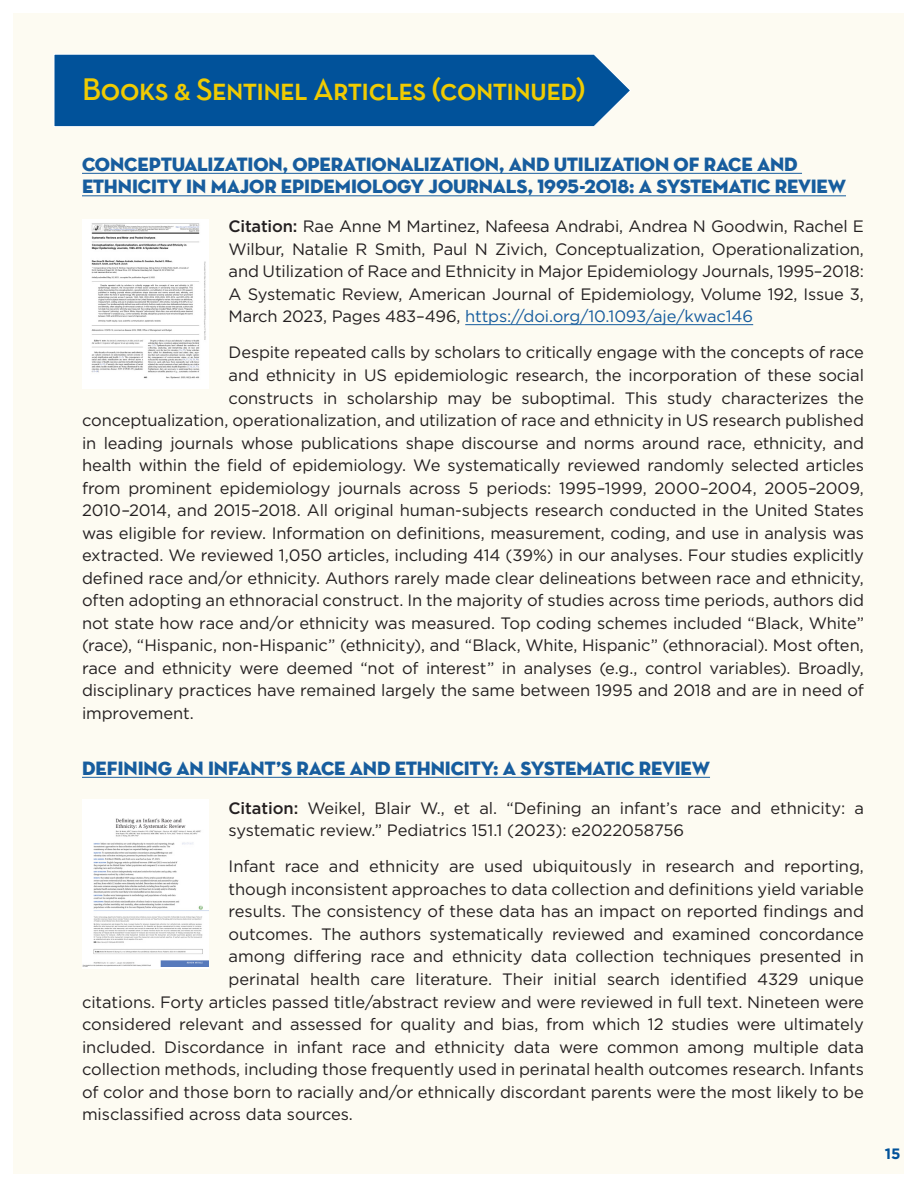
<style>
.page{position:relative;width:918px;height:1188px;background:#fff}
.page>*{position:absolute;margin:0;border:0;box-sizing:border-box;transform-origin:0 0}
.t1{font:31.5px "Neutra Text Demi SC";letter-spacing:-.03em;color:#f0cb02}
.t2{font:19.5px/22.5px "Neutra Disp Titling";letter-spacing:-.01em;color:#175d9e}
.t3{font:16.5px/22.5px "Gotham";letter-spacing:-.005em;color:#231f20;text-align:justify}
.t4{font:700 15px "Gotham";color:#01529a}
.s1{font-weight:500}
.s2{color:#175d9e}
</style>
<div class="page">
<div style="left:14px;top:14px;width:890px;height:1160px;background:#fdfbf2"></div>
<div style="left:54px;top:54px;width:577px;height:73px;background:#01529a"></div>
<hr style="left:82px;top:173px;width:720px;height:1px;background:#175d9e">
<hr style="left:82px;top:196px;width:764px;height:1px;background:#175d9e">
<hr style="left:465px;top:324px;width:288px;height:1px;background:#175d9e">
<hr style="left:82px;top:777px;width:628px;height:1px;background:#175d9e">
<div style="left:82px;top:220px;width:126px;height:169px;background:#fff"></div>
<img style="left:91px;top:223px;width:115px;height:156px">
<img style="left:82px;top:800px;width:126px;height:167px">
<h1 class="t1" style="left:82px;top:70px;width:505px">Books &amp; Sentinel Articles (continued)</h1>
<h3 class="t2" style="left:82px;top:153px;width:766px">CONCEPTUALIZATION, OPERATIONALIZATION, AND UTILIZATION OF RACE AND<br>ETHNICITY IN MAJOR EPIDEMIOLOGY JOURNALS, 1995-2018: A SYSTEMATIC REVIEW</h3>
<p class="t3" style="left:228px;top:215px;width:637px"><span class="s1">Citation:</span> Rae Anne M Martinez, Nafeesa Andrabi, Andrea N Goodwin, Rachel E Wilbur, Natalie R Smith, Paul N Zivich, Conceptualization, Operationalization, and Utilization of Race and Ethnicity in Major Epidemiology Journals, 1995–2018:<br>A Systematic Review, American Journal of Epidemiology, Volume 192, Issue 3, March 2023, Pages 483–496, <span class="s2">https://doi.org/10.1093/aje/kwac146</span></p>
<p class="t3" style="left:229px;top:341px;width:637px">Despite repeated calls by scholars to critically engage with the concepts of race</p>
<p class="t3" style="left:229px;top:364px;width:637px">and ethnicity in US epidemiologic research, the incorporation of these social</p>
<p class="t3" style="left:229px;top:386px;width:637px">constructs in scholarship may be suboptimal. This study characterizes the</p>
<p class="t3" style="left:82px;top:409px;width:783px">conceptualization, operationalization, and utilization of race and ethnicity in US research published</p>
<p class="t3" style="left:82px;top:431px;width:783px">in leading journals whose publications shape discourse and norms around race, ethnicity, and</p>
<p class="t3" style="left:82px;top:454px;width:783px">health within the field of epidemiology. We systematically reviewed randomly selected articles</p>
<p class="t3" style="left:82px;top:476px;width:783px">from prominent epidemiology journals across 5 periods: 1995–1999, 2000–2004, 2005–2009,</p>
<p class="t3" style="left:82px;top:499px;width:783px">2010–2014, and 2015–2018. All original human-subjects research conducted in the United States</p>
<p class="t3" style="left:82px;top:521px;width:784px">was eligible for review. Information on definitions, measurement, coding, and use in analysis was</p>
<p class="t3" style="left:82px;top:544px;width:783px">extracted. We reviewed 1,050 articles, including 414 (39%) in our analyses. Four studies explicitly</p>
<p class="t3" style="left:82px;top:566px;width:783px">defined race and/or ethnicity. Authors rarely made clear delineations between race and ethnicity,</p>
<p class="t3" style="left:82px;top:589px;width:784px">often adopting an ethnoracial construct. In the majority of studies across time periods, authors did</p>
<p class="t3" style="left:82px;top:611px;width:784px">not state how race and/or ethnicity was measured. Top coding schemes included “Black, White”</p>
<p class="t3" style="left:82px;top:634px;width:784px">(race), “Hispanic, non-Hispanic” (ethnicity), and “Black, White, Hispanic” (ethnoracial). Most often,</p>
<p class="t3" style="left:82px;top:656px;width:783px">race and ethnicity were deemed “not of interest” in analyses (e.g., control variables). Broadly,</p>
<p class="t3" style="left:82px;top:679px;width:783px">disciplinary practices have remained largely the same between 1995 and 2018 and are in need of</p>
<p class="t3" style="left:82px;top:701px;width:113px">improvement.</p>
<h3 class="t2" style="left:82px;top:757px;width:630px">DEFINING AN INFANT’S RACE AND ETHNICITY: A SYSTEMATIC REVIEW</h3>
<p class="t3" style="left:229px;top:797px;width:637px"><span class="s1">Citation:</span> Weikel, Blair W., et al. “Defining an infant’s race and ethnicity: a systematic review.” Pediatrics 151.1 (2023): e2022058756</p>
<p class="t3" style="left:229px;top:855px;width:637px">Infant race and ethnicity are used ubiquitously in research and reporting,</p>
<p class="t3" style="left:229px;top:878px;width:637px">though inconsistent approaches to data collection and definitions yield variable</p>
<p class="t3" style="left:229px;top:900px;width:637px">results. The consistency of these data has an impact on reported findings and</p>
<p class="t3" style="left:229px;top:923px;width:637px">outcomes. The authors systematically reviewed and examined concordance</p>
<p class="t3" style="left:229px;top:945px;width:637px">among differing race and ethnicity data collection techniques presented in</p>
<p class="t3" style="left:229px;top:968px;width:637px">perinatal health care literature. Their initial search identified 4329 unique</p>
<p class="t3" style="left:82px;top:990px;width:784px">citations. Forty articles passed title/abstract review and were reviewed in full text. Nineteen were</p>
<p class="t3" style="left:82px;top:1013px;width:783px">considered relevant and assessed for quality and bias, from which 12 studies were ultimately</p>
<p class="t3" style="left:82px;top:1035px;width:784px">included. Discordance in infant race and ethnicity data were common among multiple data</p>
<p class="t3" style="left:82px;top:1058px;width:783px">collection methods, including those frequently used in perinatal health outcomes research. Infants</p>
<p class="t3" style="left:82px;top:1080px;width:783px">of color and those born to racially and/or ethnically discordant parents were the most likely to be</p>
<p class="t3" style="left:82px;top:1103px;width:272px">misclassified across data sources.</p>
<p class="t4" style="left:885px;top:1143px;width:17px">15</p>
</div>
